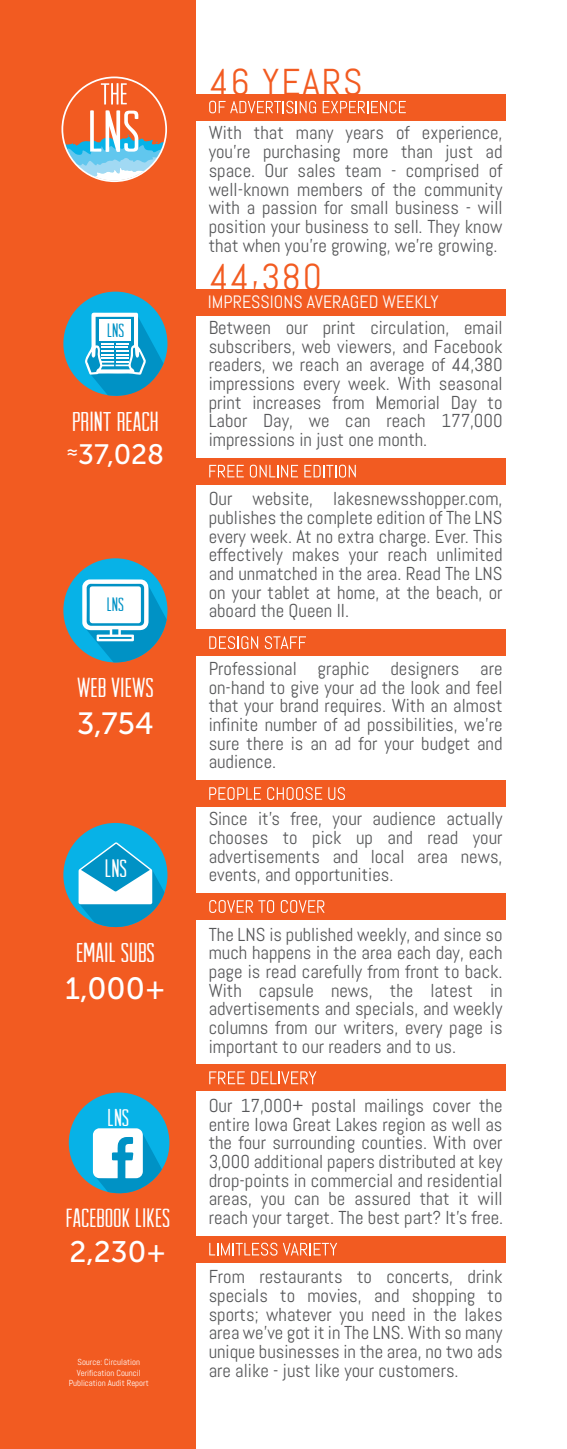
<style>
.page{position:relative;width:567px;height:1449px;background:#fff}
.page>*{position:absolute;margin:0;border:0;box-sizing:border-box;transform-origin:0 0}
.t1{font:37.45px "Abel";letter-spacing:.05em;color:#f25b21}
.t2{font:30.62px "Museo Sans 500";color:#fff}
.t3{font:29.57px "Museo Sans 500";color:#fff}
.t4{font:28px "Museo Sans 500";color:#fff}
.t5{font:27.65px "Arvil Sans";color:#fff}
.t6{font:26.6px "Arvil Sans";color:#fff}
.t7{font:25.2px "Arvil Sans";color:#fff}
.t8{font:24.32px "Arvil Sans";color:#fff}
.t9{font:19.43px "Arvil Sans";color:#0092c5}
.t10{font:18.72px/18.7px "Abel";color:#57585a;text-align:justify}
.t11{font:17.85px "Abel";color:#fff}
.t12{font:8.75px/10.5px "Abel";color:#fff;text-align:center}
</style>
<div class="page">
<div style="left:0;top:0;width:196px;height:1449px;background:#f25b21"></div>
<div style="left:134px;top:94px;width:372px;height:26px;background:#f25b21"></div>
<svg style="left:209px;top:101px;width:107px;height:12px"></svg>
<svg style="left:323px;top:101px;width:83px;height:12px"></svg>
<div style="left:134px;top:458px;width:372px;height:26px;background:#f25b21"></div>
<svg style="left:209px;top:465px;width:35px;height:12px"></svg>
<svg style="left:250px;top:465px;width:48px;height:13px"></svg>
<svg style="left:304px;top:465px;width:52px;height:13px"></svg>
<div style="left:134px;top:629px;width:372px;height:27px;background:#f25b21"></div>
<svg style="left:209px;top:636px;width:49px;height:13px"></svg>
<svg style="left:265px;top:636px;width:41px;height:13px"></svg>
<div style="left:134px;top:780px;width:372px;height:27px;background:#f25b21"></div>
<svg style="left:209px;top:787px;width:52px;height:13px"></svg>
<svg style="left:267px;top:787px;width:55px;height:13px"></svg>
<svg style="left:328px;top:787px;width:17px;height:13px"></svg>
<div style="left:134px;top:893px;width:372px;height:27px;background:#f25b21"></div>
<svg style="left:209px;top:900px;width:65px;height:13px"></svg>
<svg style="left:281px;top:900px;width:44px;height:13px"></svg>
<div style="left:134px;top:1065px;width:372px;height:26px;background:#f25b21"></div>
<svg style="left:209px;top:1071px;width:36px;height:13px"></svg>
<svg style="left:251px;top:1071px;width:66px;height:13px"></svg>
<div style="left:134px;top:1236px;width:372px;height:26px;background:#f25b21"></div>
<svg style="left:209px;top:1243px;width:68px;height:13px"></svg>
<svg style="left:283px;top:1243px;width:54px;height:12px"></svg>
<div style="left:134px;top:289px;width:372px;height:26px;background:#f25b21"></div>
<div style="left:63px;top:292px;width:104px;height:104px;background:#07b2e7;border-radius:50%"></div>
<svg style="left:85px;top:313px;width:79px;height:83px"></svg>
<div style="left:63px;top:823px;width:104px;height:104px;background:#07b2e7;border-radius:50%"></div>
<svg style="left:79px;top:842px;width:85px;height:86px"></svg>
<div style="left:69px;top:1093px;width:100px;height:100px;background:#07b2e7;border-radius:50%"></div>
<svg style="left:93px;top:1128px;width:69px;height:66px"></svg>
<div style="left:63px;top:558px;width:104px;height:104px;background:#07b2e7;border-radius:50%"></div>
<svg style="left:82px;top:579px;width:85px;height:84px"></svg>
<svg style="left:61px;top:77px;width:106px;height:105px"></svg>
<p class="t9" style="left:107px;top:320px;width:19px">LNS</p>
<h3 class="t5" style="left:72px;top:406px;width:88px">PRINT REACH</h3>
<h3 class="t4" style="left:67px;top:439px;width:99px"><sup>≈</sup>37,028</h3>
<p class="t9" style="left:107px;top:594px;width:19px">LNS</p>
<h3 class="t5" style="left:77px;top:673px;width:78px">WEB VIEWS</h3>
<h2 class="t2" style="left:77px;top:707px;width:78px">3,754</h2>
<h3 class="t7" style="left:105px;top:855px;width:24px">LNS</h3>
<h3 class="t5" style="left:76px;top:937px;width:80px">EMAIL SUBS</h3>
<h2 class="t2" style="left:65px;top:971px;width:102px">1,000+</h2>
<p class="t8" style="left:108px;top:1104px;width:23px">LNS</p>
<h3 class="t6" style="left:66px;top:1203px;width:106px">FACEBOOK LIKES</h3>
<h3 class="t3" style="left:69px;top:1236px;width:99px">2,230+</h3>
<p class="t12" style="left:69px;top:1357px;width:82px">Source: Circulation<br>Verification Council<br>Publication Audit Report</p>
<h1 class="t1" style="left:210px;top:58px;width:154px">46 YEARS</h1>
<p class="t10" style="left:209px;top:124px;width:295px">With that many years of experience, you’re purchasing more than just ad space. Our sales team - comprised of well-known members of the community with a passion for small business - will position your business to sell. They know that when you’re growing, we’re growing.</p>
<h1 class="t1" style="left:210px;top:253px;width:113px">44,380</h1>
<p class="t11" style="left:208px;top:291px;width:232px">IMPRESSIONS AVERAGED WEEKLY</p>
<p class="t10" style="left:209px;top:318px;width:295px">Between our print circulation, email subscribers, web viewers, and Facebook readers, we reach an average of 44,380 impressions every week. With seasonal print increases from Memorial Day to Labor Day, we can reach 177,000 impressions in just one month.</p>
<p class="t10" style="left:209px;top:490px;width:295px">Our website, lakesnewsshopper.com, publishes the complete edition of The LNS every week. At no extra charge. Ever. This effectively makes your reach unlimited and unmatched in the area. Read The LNS on your tablet at home, at the beach, or aboard the Queen II.</p>
<p class="t10" style="left:209px;top:659px;width:295px">Professional graphic designers are on-hand to give your ad the look and feel that your brand requires. With an almost infinite number of ad possibilities, we’re sure there is an ad for your budget and audience.</p>
<p class="t10" style="left:209px;top:810px;width:295px">Since it’s free, your audience actually chooses to pick up and read your advertisements and local area news, events, and opportunities.</p>
<p class="t10" style="left:209px;top:925px;width:295px">The LNS is published weekly, and since so much happens in the area each day, each page is read carefully from front to back.<br>With capsule news, the latest in advertisements and specials, and weekly columns from our writers, every page is important to our readers and to us.</p>
<p class="t10" style="left:209px;top:1096px;width:296px">Our 17,000+ postal mailings cover the entire Iowa Great Lakes region as well as the four surrounding counties. With over 3,000 additional papers distributed at key drop-points in commercial and residential areas, you can be assured that it will reach your target. The best part? It’s free.</p>
<p class="t10" style="left:209px;top:1268px;width:295px">From restaurants to concerts, drink specials to movies, and shopping to sports; whatever you need in the lakes area we’ve got it in The LNS. With so many unique businesses in the area, no two ads are alike - just like your customers.</p>
</div>
